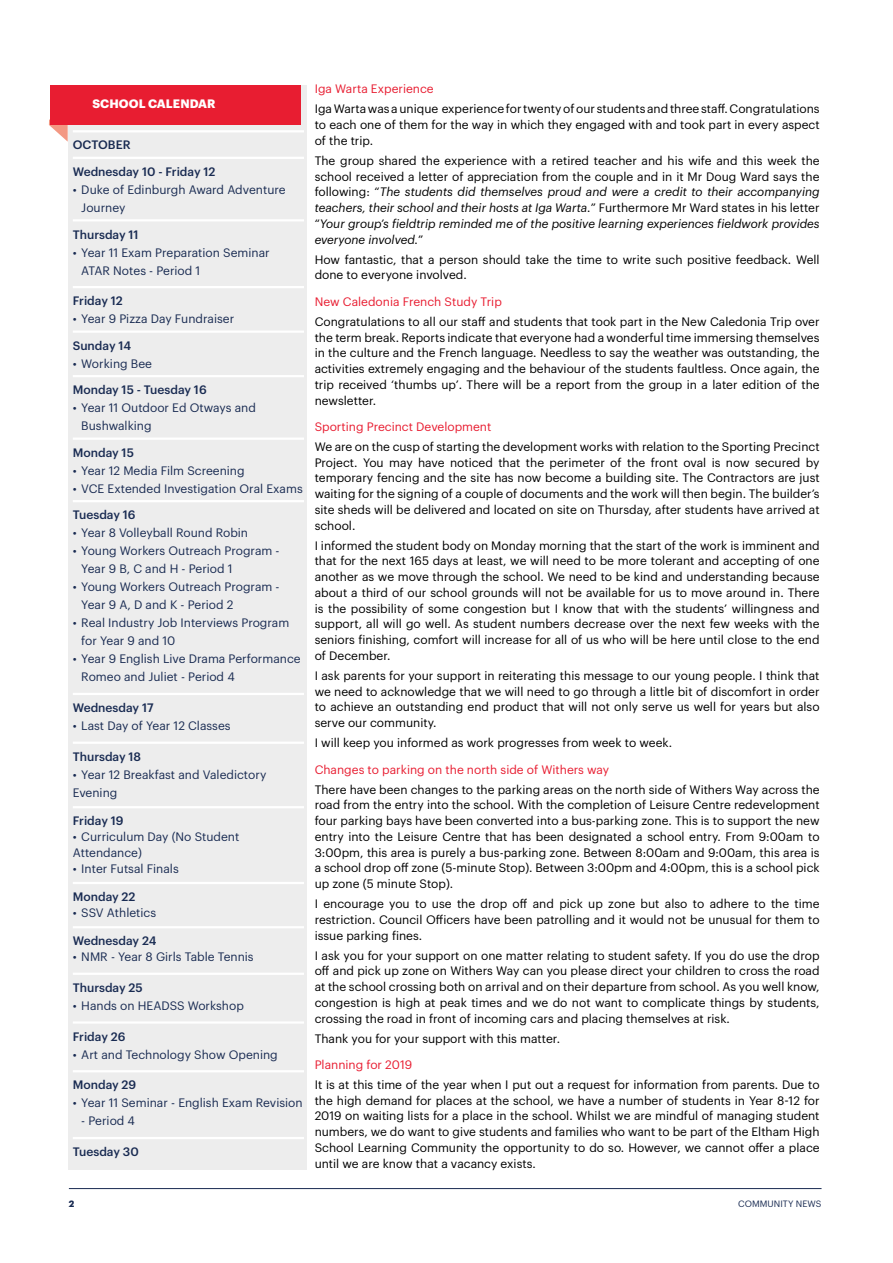
<style>
.page{position:relative;width:893px;height:1263px;background:#fff}
.page>*{position:absolute;margin:0;border:0;box-sizing:border-box;transform-origin:0 0}
.t1{font:12px/15.8px "Graphik";color:#000;text-align:justify}
.t2{font:12px/18px "Graphik";color:#192b52}
.t3{font:italic 12px/15.8px "Graphik";color:#000;text-align:justify}
.t4{font:500 12px "Graphik";color:#192b52}
.t5{font:12px "Graphik";color:#e81d31}
.t6{font:700 12px "Graphik";letter-spacing:.005em;color:#fff}
.t7{font:9px "Graphik";letter-spacing:.005em;color:#192b52}
.t8{font:700 9px "Graphik";color:#192b52}
.s1{font-style:normal}
</style>
<div class="page">
<hr style="left:69px;top:1188px;width:752px;height:1px;background:#192b52">
<div style="left:68px;top:85px;width:239px;height:1084px;background:#ededed"></div>
<svg style="left:49px;top:119px;width:19px;height:23px"></svg>
<div style="left:50px;top:86px;width:251px;height:39px;background:#e81d31"></div>
<hr style="left:73px;top:130px;width:231px;height:2px;background:#fff">
<hr style="left:73px;top:157px;width:231px;height:2px;background:#fff">
<hr style="left:73px;top:219px;width:231px;height:2px;background:#fff">
<hr style="left:73px;top:286px;width:231px;height:2px;background:#fff">
<hr style="left:73px;top:330px;width:231px;height:3px;background:#fff">
<hr style="left:73px;top:375px;width:231px;height:2px;background:#fff">
<hr style="left:73px;top:437px;width:231px;height:3px;background:#fff">
<hr style="left:73px;top:500px;width:231px;height:2px;background:#fff">
<hr style="left:73px;top:693px;width:231px;height:2px;background:#fff">
<hr style="left:73px;top:741px;width:231px;height:3px;background:#fff">
<hr style="left:73px;top:806px;width:231px;height:2px;background:#fff">
<hr style="left:73px;top:882px;width:231px;height:2px;background:#fff">
<hr style="left:73px;top:926px;width:231px;height:2px;background:#fff">
<hr style="left:73px;top:973px;width:231px;height:2px;background:#fff">
<hr style="left:73px;top:1021px;width:231px;height:3px;background:#fff">
<hr style="left:73px;top:1070px;width:231px;height:2px;background:#fff">
<hr style="left:73px;top:1137px;width:231px;height:2px;background:#fff">
<p class="t6" style="left:93px;top:94px;width:125px">SCHOOL CALENDAR</p>
<p class="t4" style="left:73px;top:136px;width:59px">OCTOBER</p>
<p class="t4" style="left:73px;top:162px;width:144px">Wednesday 10 - Friday 12</p>
<p class="t2" style="left:81px;top:180px;width:206px;text-indent:-9px">• Duke of Edinburgh Award Adventure<br>Journey</p>
<p class="t4" style="left:73px;top:225px;width:67px">Thursday 11</p>
<p class="t2" style="left:81px;top:242px;width:190px;text-indent:-9px">• Year 11 Exam Preparation Seminar<br>ATAR Notes - Period 1</p>
<p class="t4" style="left:73px;top:292px;width:52px">Friday 12</p>
<p class="t2" style="left:73px;top:309px;width:163px">• Year 9 Pizza Day Fundraiser</p>
<p class="t4" style="left:73px;top:336px;width:60px">Sunday 14</p>
<p class="t2" style="left:73px;top:353px;width:81px">• Working Bee</p>
<p class="t4" style="left:73px;top:381px;width:135px">Monday 15 - Tuesday 16</p>
<p class="t2" style="left:81px;top:398px;width:176px;text-indent:-9px">• Year 11 Outdoor Ed Otways and<br>Bushwalking</p>
<p class="t4" style="left:73px;top:443px;width:63px">Monday 15</p>
<p class="t2" style="left:73px;top:460px;width:173px">• Year 12 Media Film Screening</p>
<p class="t2" style="left:73px;top:478px;width:231px">• VCE Extended Investigation Oral Exams</p>
<p class="t4" style="left:73px;top:506px;width:64px">Tuesday 16</p>
<p class="t2" style="left:73px;top:523px;width:177px">• Year 8 Volleyball Round Robin</p>
<p class="t2" style="left:81px;top:541px;width:200px;text-indent:-9px">• Young Workers Outreach Program -<br>Year 9 B, C and H - Period 1</p>
<p class="t2" style="left:81px;top:577px;width:200px;text-indent:-9px">• Young Workers Outreach Program -<br>Year 9 A, D and K - Period 2</p>
<p class="t2" style="left:81px;top:613px;width:209px;text-indent:-9px">• Real Industry Job Interviews Program for Year 9 and 10</p>
<p class="t2" style="left:81px;top:649px;width:221px;text-indent:-9px">• Year 9 English Live Drama Performance<br>Romeo and Juliet - Period 4</p>
<p class="t4" style="left:73px;top:699px;width:82px">Wednesday 17</p>
<p class="t2" style="left:73px;top:716px;width:159px">• Last Day of Year 12 Classes</p>
<p class="t4" style="left:73px;top:747px;width:70px">Thursday 18</p>
<p class="t2" style="left:73px;top:764px;width:195px">• Year 12 Breakfast and Valedictory<br>Evening</p>
<p class="t4" style="left:73px;top:812px;width:52px">Friday 19</p>
<p class="t2" style="left:73px;top:828px;width:168px;line-height:15.8px">• Curriculum Day (No Student<br>Attendance)</p>
<p class="t2" style="left:73px;top:858px;width:107px">• Inter Futsal Finals</p>
<p class="t4" style="left:73px;top:888px;width:64px">Monday 22</p>
<p class="t2" style="left:73px;top:902px;width:85px">• SSV Athletics</p>
<p class="t4" style="left:73px;top:932px;width:85px">Wednesday 24</p>
<p class="t2" style="left:73px;top:947px;width:182px">• NMR - Year 8 Girls Table Tennis</p>
<p class="t4" style="left:73px;top:978px;width:71px">Thursday 25</p>
<p class="t2" style="left:73px;top:995px;width:173px">• Hands on HEADSS Workshop</p>
<p class="t4" style="left:73px;top:1027px;width:54px">Friday 26</p>
<p class="t2" style="left:73px;top:1044px;width:206px">• Art and Technology Show Opening</p>
<p class="t4" style="left:73px;top:1076px;width:65px">Monday 29</p>
<p class="t2" style="left:73px;top:1093px;width:231px">• Year 11 Seminar - English Exam Revision</p>
<p class="t2" style="left:81px;top:1111px;width:55px">- Period 4</p>
<p class="t4" style="left:73px;top:1143px;width:67px">Tuesday 30</p>
<p class="t5" style="left:315px;top:80px;width:121px">Iga Warta Experience</p>
<p class="t1" style="left:315px;top:100px;width:506px">Iga Warta was a unique experience for twenty of our students and three staff. Congratulations to each one of them for the way in which they engaged with and took part in every aspect of the trip.</p>
<p class="t3" style="left:315px;top:152px;width:506px"><span class="s1">The group shared the experience with a retired teacher and his wife and this week the school received a letter of appreciation from the couple and in it Mr Doug Ward says the following: “</span>The students did themselves proud and were a credit to their accompanying teachers, their school and their hosts at Iga Warta.<span class="s1">” Furthermore Mr Ward states in his letter “</span>Your group’s fieldtrip reminded me of the positive learning experiences fieldwork provides everyone involved.<span class="s1">”</span></p>
<p class="t1" style="left:315px;top:250px;width:506px">How fantastic, that a person should take the time to write such positive feedback. Well done to everyone involved.</p>
<p class="t5" style="left:315px;top:292px;width:189px">New Caledonia French Study Trip</p>
<p class="t1" style="left:315px;top:313px;width:506px">Congratulations to all our staff and students that took part in the New Caledonia Trip over the term break. Reports indicate that everyone had a wonderful time immersing themselves in the culture and the French language. Needless to say the weather was outstanding, the activities extremely engaging and the behaviour of the students faultless. Once again, the trip received ‘thumbs up’. There will be a report from the group in a later edition of the newsletter.</p>
<p class="t5" style="left:315px;top:418px;width:178px">Sporting Precinct Development</p>
<p class="t1" style="left:315px;top:438px;width:506px">We are on the cusp of starting the development works with relation to the Sporting Precinct Project. You may have noticed that the perimeter of the front oval is now secured by temporary fencing and the site has now become a building site. The Contractors are just waiting for the signing of a couple of documents and the work will then begin. The builder’s site sheds will be delivered and located on site on Thursday, after students have arrived at school.</p>
<p class="t1" style="left:315px;top:536px;width:506px">I informed the student body on Monday morning that the start of the work is imminent and that for the next 165 days at least, we will need to be more tolerant and accepting of one another as we move through the school. We need to be kind and understanding because about a third of our school grounds will not be available for us to move around in. There is the possibility of some congestion but I know that with the students’ willingness and support, all will go well. As student numbers decrease over the next few weeks with the seniors finishing, comfort will increase for all of us who will be here until close to the end of December.</p>
<p class="t1" style="left:315px;top:667px;width:506px">I ask parents for your support in reiterating this message to our young people. I think that we need to acknowledge that we will need to go through a little bit of discomfort in order to achieve an outstanding end product that will not only serve us well for years but also serve our community.</p>
<p class="t1" style="left:315px;top:734px;width:359px">I will keep you informed as work progresses from week to week.</p>
<p class="t5" style="left:315px;top:760px;width:296px">Changes to parking on the north side of Withers way</p>
<p class="t1" style="left:315px;top:780px;width:506px">There have been changes to the parking areas on the north side of Withers Way across the road from the entry into the school. With the completion of Leisure Centre redevelopment four parking bays have been converted into a bus-parking zone. This is to support the new entry into the Leisure Centre that has been designated a school entry. From 9:00am to 3:00pm, this area is purely a bus-parking zone. Between 8:00am and 9:00am, this area is a school drop off zone (5-minute Stop). Between 3:00pm and 4:00pm, this is a school pick up zone (5 minute Stop).</p>
<p class="t1" style="left:315px;top:895px;width:506px">I encourage you to use the drop off and pick up zone but also to adhere to the time restriction. Council Officers have been patrolling and it would not be unusual for them to issue parking fines.</p>
<p class="t1" style="left:315px;top:946px;width:506px">I ask you for your support on one matter relating to student safety. If you do use the drop off and pick up zone on Withers Way can you please direct your children to cross the road at the school crossing both on arrival and on their departure from school. As you well know, congestion is high at peak times and we do not want to complicate things by students, crossing the road in front of incoming cars and placing themselves at risk.</p>
<p class="t1" style="left:315px;top:1029px;width:247px">Thank you for your support with this matter.</p>
<p class="t5" style="left:315px;top:1055px;width:99px">Planning for 2019</p>
<p class="t1" style="left:315px;top:1076px;width:506px">It is at this time of the year when I put out a request for information from parents. Due to the high demand for places at the school, we have a number of students in Year 8-12 for 2019 on waiting lists for a place in the school. Whilst we are mindful of managing student numbers, we do want to give students and families who want to be part of the Eltham High School Learning Community the opportunity to do so. However, we cannot offer a place until we are know that a vacancy exists.</p>
<p class="t8" style="left:69px;top:1196px;width:7px">2</p>
<p class="t7" style="left:738px;top:1196px;width:85px">COMMUNITY NEWS</p>
</div>
